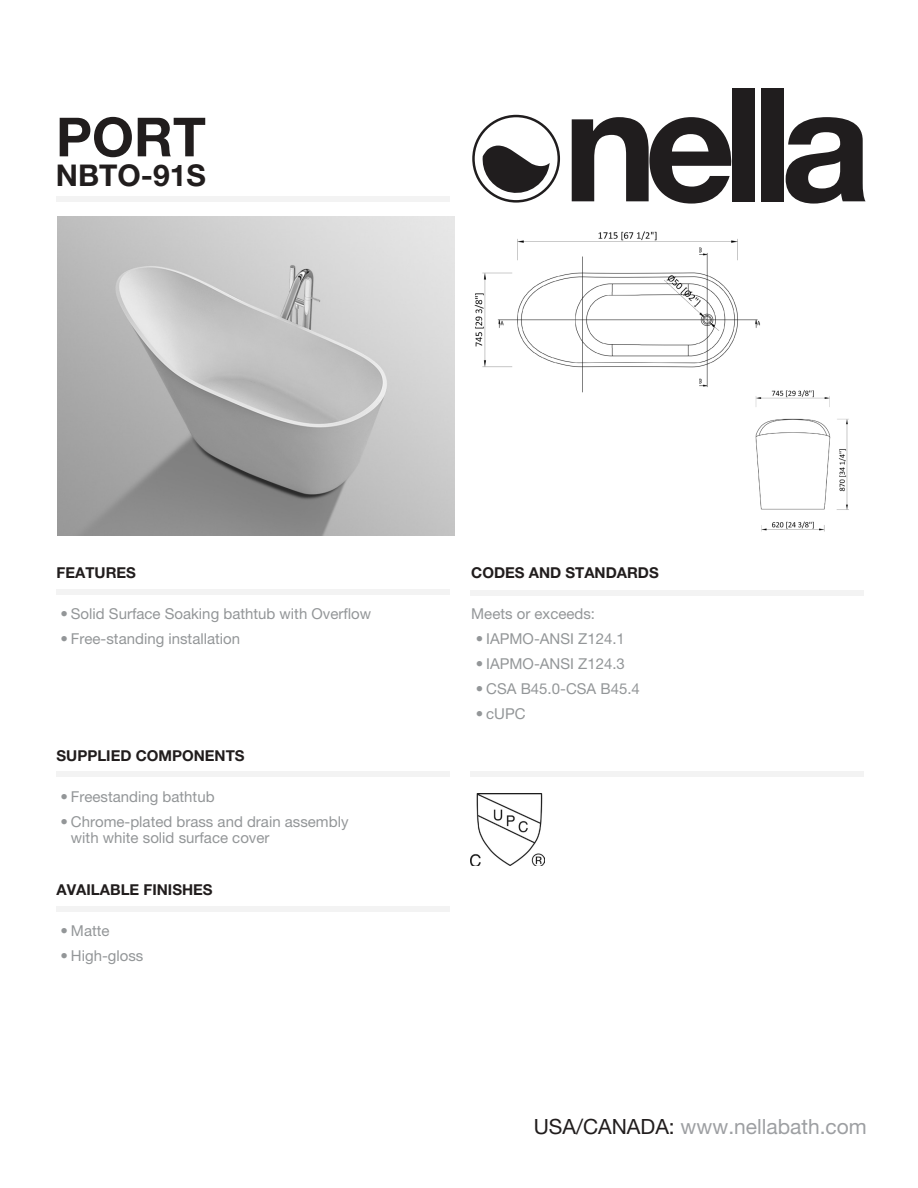
<style>
.page{position:relative;width:918px;height:1188px;background:#fff}
.page>*{position:absolute;margin:0;border:0;box-sizing:border-box;transform-origin:0 0}
.Product_Type{font:700 54px "Helvetica Neue LT Pro";color:#211d1d}
.Product_Type-2{font:700 30px "Helvetica Neue LT Pro";color:#211d1d}
.t1{font:21px "Helvetica Neue LT Pro";color:#9d9fa2}
.Text{font:15px/16.5px "Helvetica Neue LT Pro";color:#939698}
.t2{font:700 15px "Helvetica Neue LT Pro";color:#211d1d}
.s1{color:#211d1d}
</style>
<div class="page">
<div style="left:56px;top:196px;width:393px;height:5px;background:#f3f3f3"></div>
<div style="left:56px;top:589px;width:393px;height:6px;background:#f3f3f3"></div>
<div style="left:56px;top:771px;width:393px;height:5px;background:#f3f3f3"></div>
<div style="left:56px;top:906px;width:393px;height:5px;background:#f3f3f3"></div>
<svg style="left:572px;top:117px;width:161px;height:87px"></svg>
<div style="left:733px;top:88px;width:22px;height:113px;background:#201d1e"></div>
<div style="left:761px;top:88px;width:23px;height:113px;background:#201d1e"></div>
<svg style="left:786px;top:117px;width:80px;height:87px"></svg>
<svg style="left:472px;top:115px;width:88px;height:88px"></svg>
<div style="left:471px;top:590px;width:393px;height:5px;background:#f3f3f3"></div>
<div style="left:471px;top:771px;width:393px;height:5px;background:#f3f3f3"></div>
<img style="left:471px;top:794px;width:74px;height:72px">
<img style="left:57px;top:216px;width:397px;height:319px">
<img style="left:474px;top:231px;width:286px;height:162px">
<img style="left:721px;top:384px;width:128px;height:148px">
<p class="Product_Type" style="left:56px;top:104px;width:152px">PORT</p>
<p class="Product_Type-2" style="left:56px;top:157px;width:152px">NBTO-91S</p>
<p class="t2" style="left:57px;top:564px;width:81px">FEATURES</p>
<p class="Text" style="left:60px;top:605px;width:312px">• Solid Surface Soaking bathtub with Overflow</p>
<p class="Text" style="left:60px;top:630px;width:181px">• Free-standing installation</p>
<p class="t2" style="left:57px;top:746px;width:190px">SUPPLIED COMPONENTS</p>
<p class="Text" style="left:60px;top:788px;width:156px">• Freestanding bathtub</p>
<p class="Text" style="left:71px;top:813px;width:279px;text-indent:-10px">• Chrome-plated brass and drain assembly with white solid surface cover</p>
<p class="t2" style="left:57px;top:880px;width:158px">AVAILABLE FINISHES</p>
<p class="Text" style="left:60px;top:922px;width:51px">• Matte</p>
<p class="Text" style="left:60px;top:947px;width:84px">• High-gloss</p>
<p class="t2" style="left:471px;top:564px;width:189px">CODES AND STANDARDS</p>
<p class="Text" style="left:471px;top:605px;width:125px">Meets or exceeds:</p>
<p class="Text" style="left:476px;top:630px;width:151px">• IAPMO-ANSI Z124.1</p>
<p class="Text" style="left:476px;top:655px;width:151px">• IAPMO-ANSI Z124.3</p>
<p class="Text" style="left:476px;top:680px;width:166px">• CSA B45.0-CSA B45.4</p>
<p class="Text" style="left:476px;top:705px;width:51px">• cUPC</p>
<h3 class="t1" style="left:534px;top:1114px;width:335px"><span class="s1">USA/CANADA:</span> www.nellabath.com</h3>
</div>
